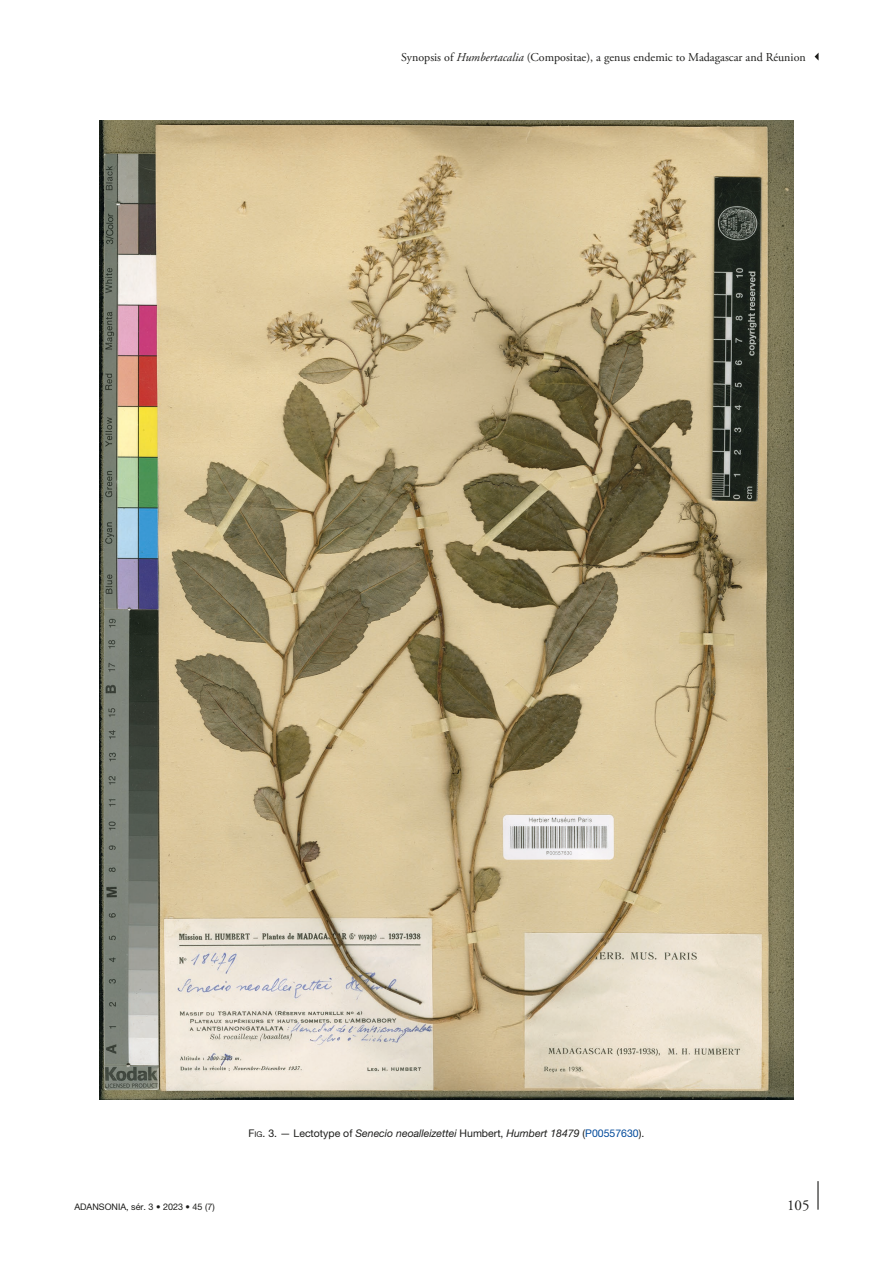
<style>
.page{position:relative;width:893px;height:1263px;background:#fff}
.page>*{position:absolute;margin:0;border:0;box-sizing:border-box;transform-origin:0 0}
.t1{font:15px "Adobe Garamond Pro";color:#1d1d1b}
.t2{font:12px "Adobe Garamond Pro";color:#1d1d1b}
.t3{font:italic 10.5px "Helvetica Neue";color:#1d1d1b}
.t4{font:9px "Helvetica Neue";color:#1d1d1b}
.s1{font-style:italic}
.s2{font-style:normal}
.s3{font-style:normal;font-size:7.8px}
.s4{font-style:normal;color:#00499a}
</style>
<div class="page">
<hr style="left:817px;top:1181px;width:2px;height:29px;background:#1d1d1b">
<svg style="left:815px;top:53px;width:4px;height:8px"></svg>
<img style="left:100px;top:121px;width:693px;height:978px">
<p class="t2" style="left:401px;top:50px;width:406px">Synopsis of <span class="s1">Humbertacalia</span> (Compositae), a genus endemic to Madagascar and Réunion</p>
<p class="t4" style="left:74px;top:1201px;width:142px">ADANSONIA, sér. 3 • 2023 • 45 (7)</p>
<p class="t3" style="left:249px;top:1127px;width:397px"><span class="s2">F</span><span class="s3">ig</span><span class="s2">. 3</span><span class="s2">. — Lectotype of</span> Senecio neoalleizettei <span class="s2">Humbert,</span> Humbert 18479 <span class="s2">(</span><span class="s4">P00557630</span><span class="s2">).</span></p>
<p class="t1" style="left:787px;top:1196px;width:24px">105</p>
</div>
